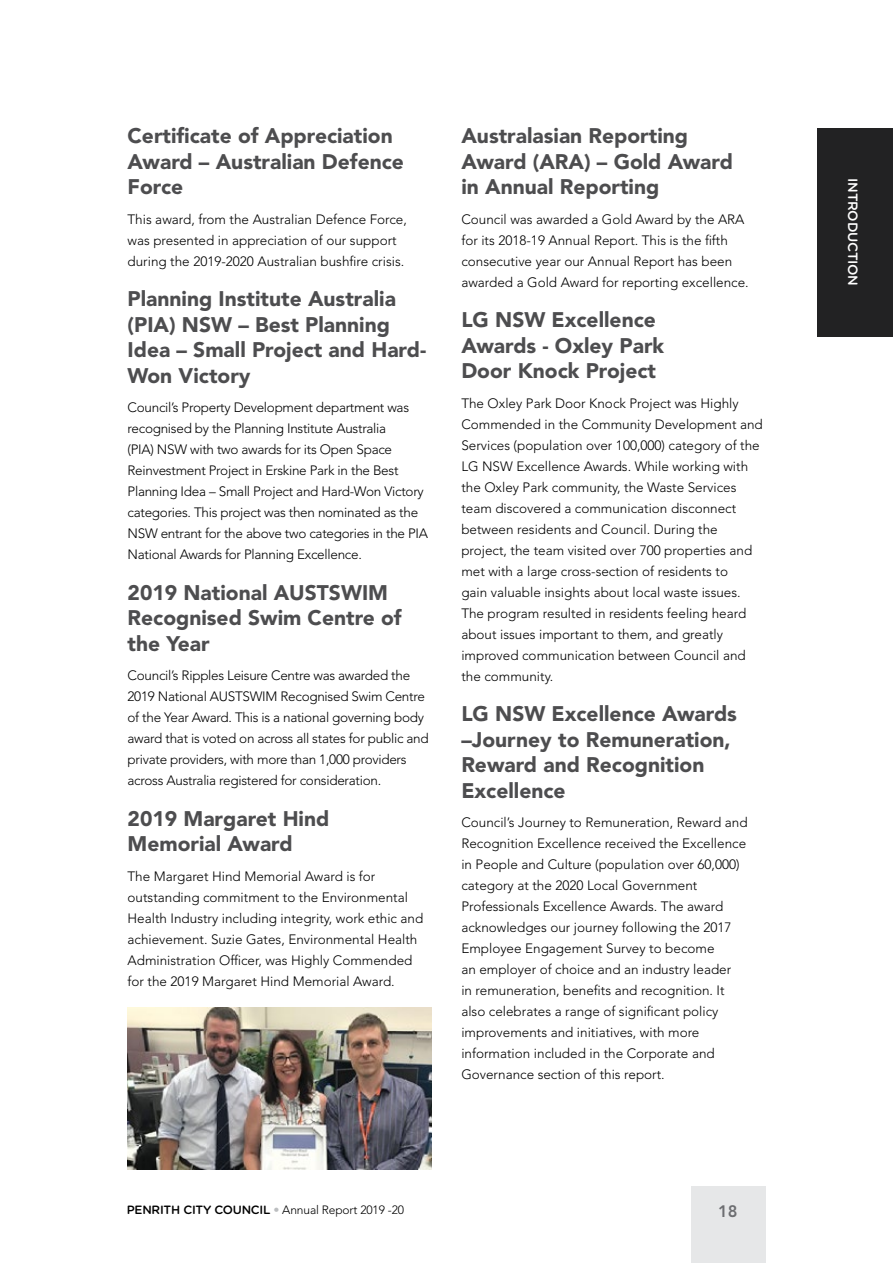
<style>
.page{position:relative;width:893px;height:1263px;background:#fff}
.page>*{position:absolute;margin:0;border:0;box-sizing:border-box;transform-origin:0 0}
.H4_Larger{font:900 21px/25.5px "Avenir LT Std";color:#4d4d4f}
.t1{font:800 16.5px "Avenir LT Std";color:#6d6e71}
.Body_9pt{font:300 13.5px/21px "Avenir LT Std";color:#000}
.Body_9pt-2{font:300 13.5px/21px "Avenir LT Std";letter-spacing:-.02em;color:#000}
.t2{font:500 13.5px "Gotham Rounded";letter-spacing:-.02em;color:#fff}
.t3{font:300 12px "Avenir LT Std";letter-spacing:-.01em;color:#000}
.s1{font-family:"Gotham Rounded";font-weight:500}
.s2{color:#bcbec0}
</style>
<div class="page">
<img style="left:128px;top:1007px;width:304px;height:162px">
<div style="left:691px;top:1186px;width:74px;height:77px;background:#e6e7e8"></div>
<div style="left:817px;top:128px;width:76px;height:208px;background:#222223"></div>
<h4 class="H4_Larger" style="left:128px;top:123px;width:278px">Certificate of Appreciation<br>Award – Australian Defence<br>Force</h4>
<p class="Body_9pt" style="left:128px;top:209px;width:281px">This award, from the Australian Defence Force, was presented in appreciation of our support during the 2019-2020 Australian bushfire crisis.</p>
<h4 class="H4_Larger" style="left:128px;top:286px;width:300px">Planning Institute Australia (PIA) NSW – Best Planning<br>Idea – Small Project and Hard-<br>Won Victory</h4>
<p class="Body_9pt-2" style="left:128px;top:397px;width:302px">Council’s Property Development department was recognised by the Planning Institute Australia<br>(PIA) NSW with two awards for its Open Space Reinvestment Project in Erskine Park in the Best Planning Idea – Small Project and Hard-Won Victory categories. This project was then nominated as the NSW entrant for the above two categories in the PIA National Awards for Planning Excellence.</p>
<h4 class="H4_Larger" style="left:128px;top:580px;width:276px">2019 National AUSTSWIM<br>Recognised Swim Centre of the Year</h4>
<p class="Body_9pt-2" style="left:128px;top:665px;width:303px">Council’s Ripples Leisure Centre was awarded the 2019 National AUSTSWIM Recognised Swim Centre of the Year Award. This is a national governing body award that is voted on across all states for public and private providers, with more than 1,000 providers across Australia registered for consideration.</p>
<h4 class="H4_Larger" style="left:128px;top:805px;width:203px">2019 Margaret Hind<br>Memorial Award</h4>
<p class="Body_9pt" style="left:128px;top:865px;width:297px">The Margaret Hind Memorial Award is for outstanding commitment to the Environmental Health Industry including integrity, work ethic and achievement. Suzie Gates, Environmental Health Administration Officer, was Highly Commended for the 2019 Margaret Hind Memorial Award.</p>
<h4 class="H4_Larger" style="left:461px;top:123px;width:273px">Australasian Reporting<br>Award (ARA) – Gold Award in Annual Reporting</h4>
<p class="Body_9pt" style="left:461px;top:209px;width:289px">Council was awarded a Gold Award by the ARA for its 2018-19 Annual Report. This is the fifth consecutive year our Annual Report has been awarded a Gold Award for reporting excellence.</p>
<h4 class="H4_Larger" style="left:461px;top:307px;width:204px">LG NSW Excellence<br>Awards - Oxley Park<br>Door Knock Project</h4>
<p class="Body_9pt" style="left:461px;top:393px;width:303px">The Oxley Park Door Knock Project was Highly Commended in the Community Development and Services (population over 100,000) category of the LG NSW Excellence Awards. While working with the Oxley Park community, the Waste Services team discovered a communication disconnect between residents and Council. During the project, the team visited over 700 properties and met with a large cross-section of residents to<br>gain valuable insights about local waste issues.<br>The program resulted in residents feeling heard about issues important to them, and greatly improved communication between Council and the community.</p>
<h4 class="H4_Larger" style="left:461px;top:701px;width:277px">LG NSW Excellence Awards –Journey to Remuneration,<br>Reward and Recognition<br>Excellence</h4>
<p class="Body_9pt" style="left:461px;top:812px;width:288px">Council’s Journey to Remuneration, Reward and Recognition Excellence received the Excellence in People and Culture (population over 60,000) category at the 2020 Local Government Professionals Excellence Awards. The award acknowledges our journey following the 2017<br>Employee Engagement Survey to become<br>an employer of choice and an industry leader<br>in remuneration, benefits and recognition. It also celebrates a range of significant policy improvements and initiatives, with more information included in the Corporate and Governance section of this report.</p>
<p class="t3" style="left:127px;top:1203px;width:279px"><span class="s1">PENRITH CITY COUNCIL</span> <span class="s2">•</span> Annual Report 2019 -20</p>
<p class="t1" style="left:718px;top:1201px;width:21px">18</p>
<p class="t2" style="left:862px;top:178px;width:109px;rotate:90deg">INTRODUCTION</p>
</div>
